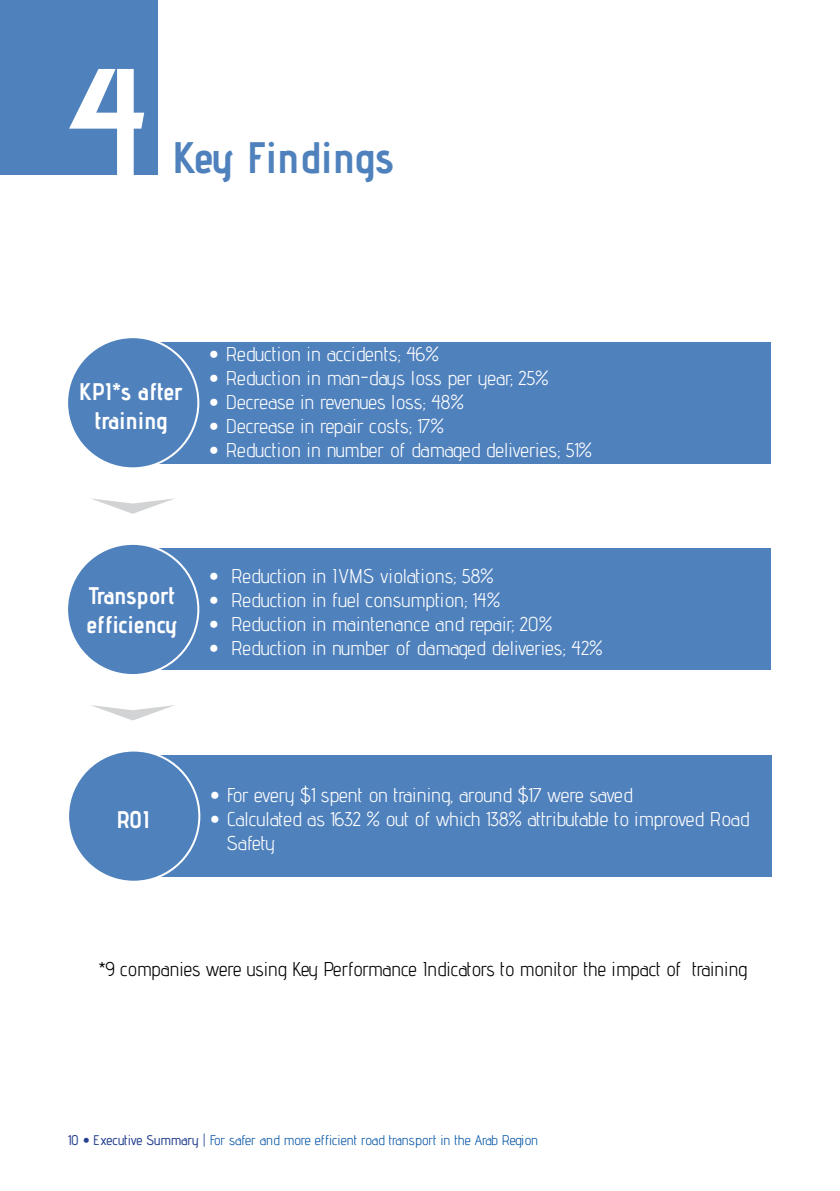
<style>
.page{position:relative;width:840px;height:1191px;background:#fff}
.page>*{position:absolute;margin:0;border:0;box-sizing:border-box;transform-origin:0 0}
.t1{font:700 152.2px "Advent Pro";color:#fff}
.t2{font:700 44px "Advent Pro";color:#4f81bd}
.t3{font:700 24px/28.8px "Advent Pro";color:#fff;text-align:center}
.t4{font:20px/24px "Advent Pro";color:#fff}
.t5{font:20px "Advent Pro";color:#000}
.t6{font:14px "Advent Pro";color:#0052a4}
.s1{font-weight:500;color:#25408f}
.s2{color:#25408f}
</style>
<div class="page">
<div style="left:0;top:0;width:158px;height:175px;background:#4f81bd"></div>
<div style="left:140px;top:342px;width:630px;height:121px;background:#4f81bd"></div>
<div style="left:67px;top:337px;width:131px;height:131px;background:#4f81bd;border-radius:50%"></div>
<div style="left:140px;top:549px;width:630px;height:121px;background:#4f81bd"></div>
<div style="left:67px;top:544px;width:131px;height:131px;background:#4f81bd;border-radius:50%"></div>
<div style="left:141px;top:755px;width:630px;height:122px;background:#4f81bd"></div>
<div style="left:68px;top:750px;width:131px;height:131px;background:#4f81bd;border-radius:50%"></div>
<svg style="left:91px;top:498px;width:83px;height:16px"></svg>
<svg style="left:91px;top:705px;width:83px;height:15px"></svg>
<h1 class="t1" style="left:67px;top:29px;width:80px">4</h1>
<h2 class="t2" style="left:172px;top:130px;width:223px">Key Findings</h2>
<p class="t3" style="left:79px;top:377px;width:106px">KPI*s after training</p>
<p class="t4" style="left:208px;top:342px;width:231px">• Reduction in accidents; 46%</p>
<p class="t4" style="left:208px;top:366px;width:341px">• Reduction in man-days loss per year; 25%</p>
<p class="t4" style="left:208px;top:390px;width:256px">• Decrease in revenues loss; 48%</p>
<p class="t4" style="left:208px;top:414px;width:236px">• Decrease in repair costs; 17%</p>
<p class="t4" style="left:208px;top:438px;width:384px">• Reduction in number of damaged deliveries; 51%</p>
<p class="t3" style="left:87px;top:580px;width:92px;text-align:left">Transport efficiency</p>
<p class="t4" style="left:208px;top:563px;width:286px">• Reduction in IVMS violations; 58%</p>
<p class="t4" style="left:208px;top:587px;width:293px">• Reduction in fuel consumption; 14%</p>
<p class="t4" style="left:208px;top:611px;width:345px">• Reduction in maintenance and repair; 20%</p>
<p class="t4" style="left:208px;top:635px;width:395px">• Reduction in number of damaged deliveries; 42%</p>
<p class="t3" style="left:116px;top:804px;width:35px">ROI</p>
<p class="t4" style="left:209px;top:782px;width:424px">• For every $1 spent on training, around $17 were saved</p>
<p class="t4" style="left:226px;top:806px;width:524px;text-indent:-17px">• Calculated as 1632 % out of which 138% attributable to improved Road<br>Safety</p>
<p class="t5" style="left:99px;top:956px;width:649px">*9 companies were using Key Performance Indicators to monitor the impact of training</p>
<p class="t6" style="left:68px;top:1131px;width:471px"><span class="s1">10</span> <span class="s2">•</span> <span class="s1">Executive Summary</span> <span class="s2">|</span> For safer and more efficient road transport in the Arab Region</p>
</div>
